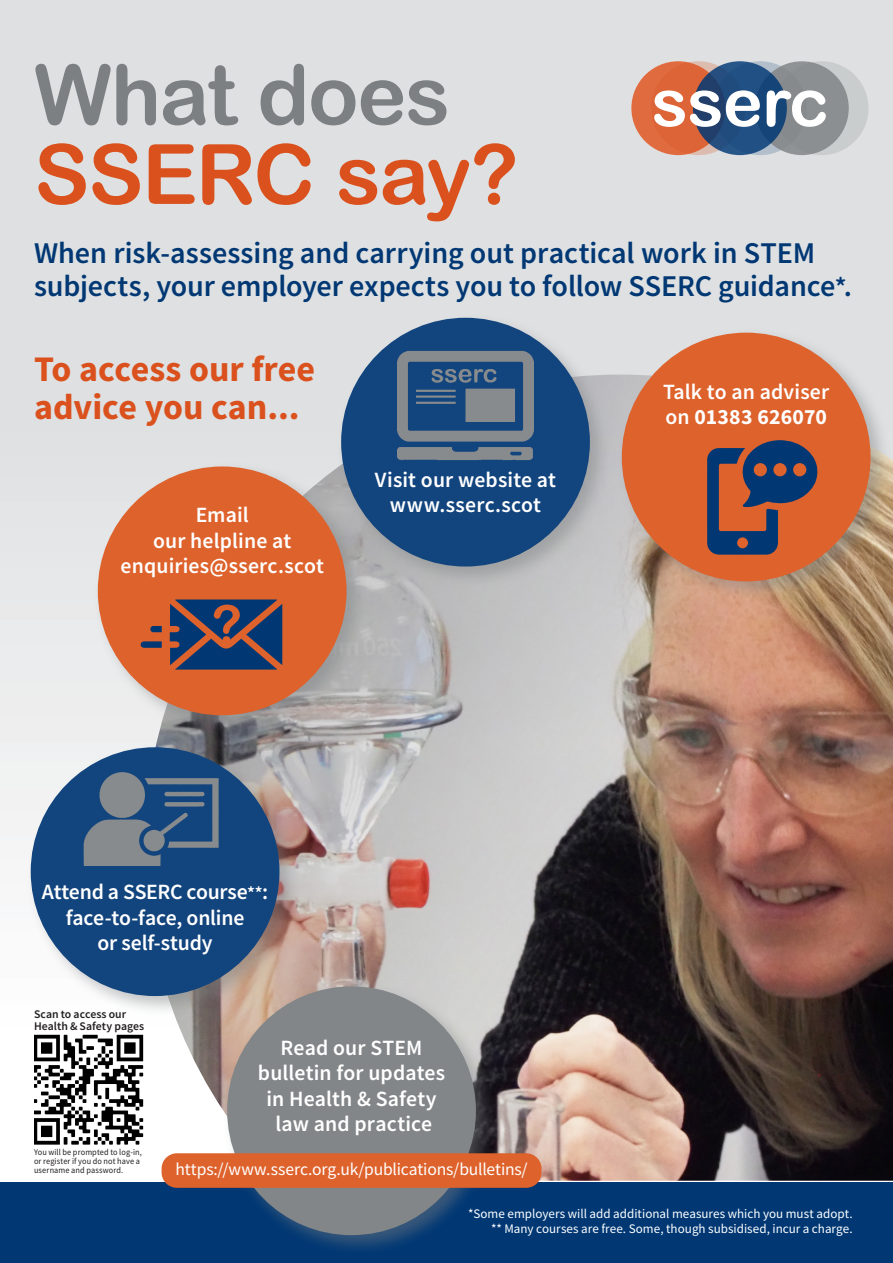
<style>
.page{position:relative;width:893px;height:1263px;background:#fff}
.page>*{position:absolute;margin:0;border:0;box-sizing:border-box;transform-origin:0 0}
.t1{font:83.25px "Arial Rounded MT Bold";letter-spacing:-.02em;color:#da511d}
.t2{font:83.25px "Arial Rounded MT Bold";letter-spacing:-.02em;color:#7d8082}
.t3{font:53.25px "Arial Rounded MT Bold";color:#de622c}
.t4{font:700 36px/38.2px "Source Sans Pro";color:#da511d}
.t5{font:600 30.15px/33px "Source Sans Pro";letter-spacing:-.005em;color:#013874}
.t6{font:600 21.75px/25.5px "Source Sans Pro";letter-spacing:.005em;color:#fff;text-align:center}
.t7{font:17.55px "Source Sans Pro";letter-spacing:-.01em;color:#fff}
.t8{font:13.05px/15px "Source Sans Pro";letter-spacing:.005em;color:#fff;text-align:right}
.t9{font:600 11.7px/11.6px "Source Sans Pro";letter-spacing:.005em;color:#231f20}
.t10{font:8.7px/9.3px "Source Sans Pro";letter-spacing:.015em;color:#231f20;scale:.95 1}
.s1{font-size:27px}
.s2{font-size:30px}
.s3{font-size:18px}
.s4{font-size:22.05px}
.s5{font-weight:700}
</style>
<div class="page">
<div style="left:0;top:0;width:893px;height:1040px;background:#dee0e1"></div>
<img style="left:34px;top:1034px;width:109px;height:111px">
<img style="left:145px;top:375px;width:748px;height:806px">
<div style="left:0;top:1182px;width:893px;height:81px;background:#013874"></div>
<svg style="left:713px;top:61px;width:94px;height:94px"></svg>
<div style="left:775px;top:61px;width:93px;height:94px;background:#cacdce;border-radius:50%"></div>
<div style="left:631px;top:61px;width:94px;height:94px;background:#df6b3f;border-radius:50%"></div>
<svg style="left:651px;top:61px;width:94px;height:94px;fill:#dd6436"></svg>
<div style="left:755px;top:61px;width:94px;height:94px;background:#8c8f91;border-radius:50%"></div>
<svg style="left:693px;top:61px;width:94px;height:94px;background:#214c7e"></svg>
<svg style="left:654px;top:90px;width:106px;height:37px"></svg>
<svg style="left:767px;top:90px;width:59px;height:37px"></svg>
<div style="left:336px;top:313px;width:275px;height:275px;background:#7d8082;opacity:.45"></div>
<div style="left:341px;top:318px;width:249px;height:248px;background:#12447d;border-radius:50%"></div>
<img style="left:398px;top:350px;width:135px;height:111px">
<div style="left:617px;top:328px;width:275px;height:275px;background:#7d8082;opacity:.45"></div>
<div style="left:622px;top:333px;width:248px;height:248px;background:#de622c;border-radius:50%"></div>
<svg style="left:707px;top:440px;width:111px;height:115px"></svg>
<div style="left:222px;top:981px;width:275px;height:275px;background:#7d8082;opacity:.45"></div>
<div style="left:227px;top:986px;width:249px;height:249px;background:#828688;border-radius:50%"></div>
<div style="left:162px;top:1153px;width:379px;height:35px;background:#de622c;border-radius:15px"></div>
<div style="left:26px;top:742px;width:275px;height:275px;background:#7d8082;opacity:.45"></div>
<div style="left:31px;top:747px;width:248px;height:249px;background:#12447d;border-radius:50%"></div>
<img style="left:80px;top:767px;width:139px;height:98px">
<div style="left:93px;top:462px;width:275px;height:274px;background:#7d8082;opacity:.45"></div>
<div style="left:98px;top:466px;width:249px;height:249px;background:#de622c;border-radius:50%"></div>
<svg style="left:170px;top:599px;width:112px;height:70px"></svg>
<svg style="left:141px;top:641px;width:21px;height:7px"></svg>
<svg style="left:150px;top:626px;width:12px;height:6px"></svg>
<h1 class="t2" style="left:34px;top:46px;width:418px">What does</h1>
<h1 class="t1" style="left:34px;top:125px;width:486px">SSERC say?</h1>
<h3 class="t5" style="left:34px;top:236px;width:820px">When risk-assessing and carrying out practical work in STEM subjects, your employer expects you to follow SSERC guidance<span class="s1">*</span><span class="s2">.</span></h3>
<h3 class="t4" style="left:34px;top:349px;width:283px">To access our free advice you can...</h3>
<p class="t6" style="left:120px;top:502px;width:205px">Email<br>our helpline at enquiries@sserc.scot</p>
<h2 class="t3" style="left:211px;top:593px;width:32px">?</h2>
<p class="t6" style="left:375px;top:466px;width:183px">Visit our website at www.sserc.scot</p>
<p class="t6" style="left:42px;top:879px;width:228px">Attend a SSERC course<span class="s3">**</span><span class="s4">: </span>face-to-face, online<br>or self-study</p>
<p class="t9" style="left:34px;top:1009px;width:112px">Scan to access our<br>Health &amp; Safety pages</p>
<p class="t10" style="left:34px;top:1147px;width:115px">You will be prompted to log-in, or register if you do not have a username and password.</p>
<p class="t6" style="left:258px;top:1034px;width:189px">Read our STEM bulletin for updates in Health &amp; Safety law and practice</p>
<p class="t7" style="left:175px;top:1158px;width:354px">https://www.sserc.org.uk/publications/bulletins/</p>
<p class="t6" style="left:663px;top:378px;width:168px;text-align:left">Talk to an adviser on <span class="s5">01383 626070</span></p>
<p class="t8" style="left:468px;top:1205px;width:386px">*Some employers will add additional measures which you must adopt. ** Many courses are free. Some, though subsidised, incur a charge.</p>
</div>
